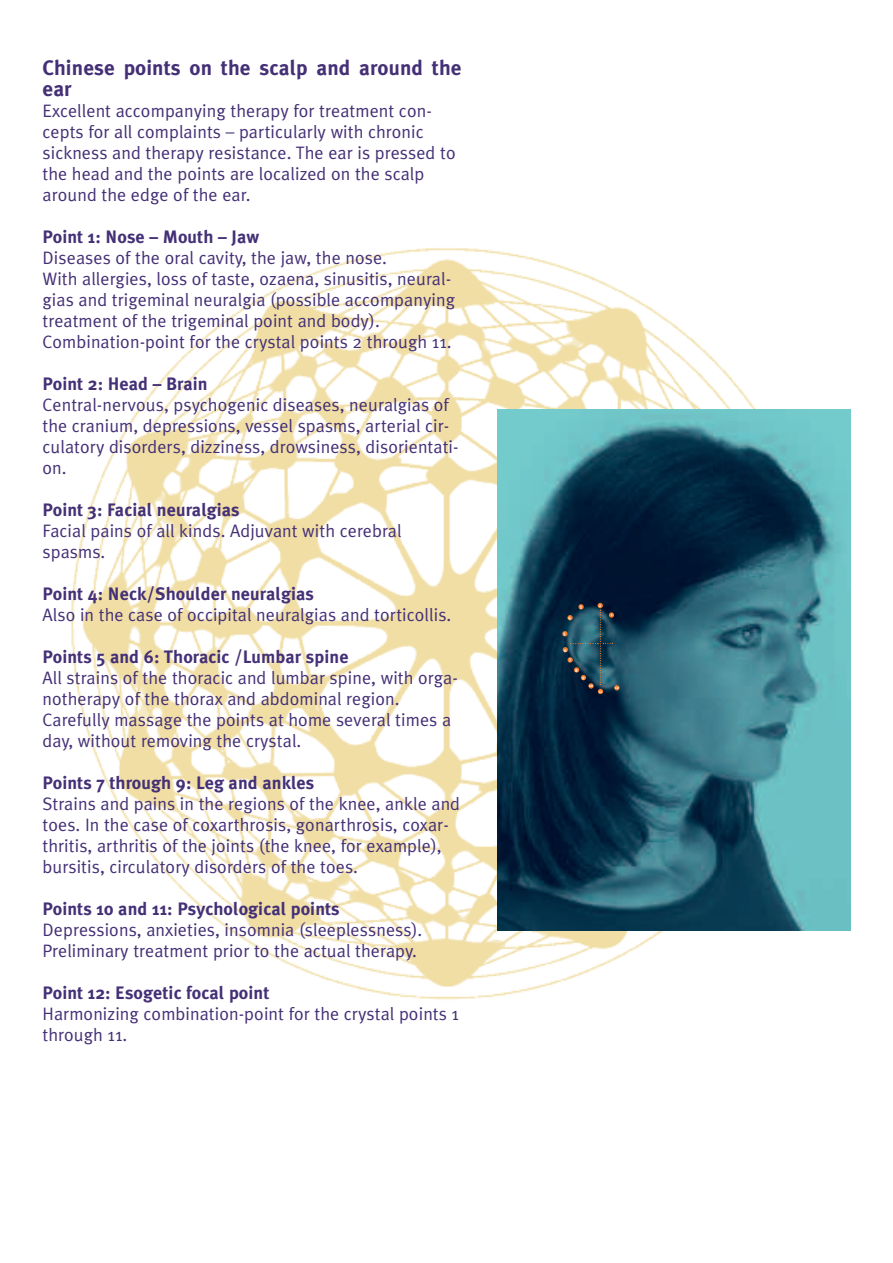
<style>
.page{position:relative;width:893px;height:1263px;background:#fff}
.page>*{position:absolute;margin:0;border:0;box-sizing:border-box;transform-origin:0 0}
.t1{font:700 21px/21px "Meta Plus";letter-spacing:.005em;color:#443076}
.t2{font:18px/21px "Meta Plus Normal";letter-spacing:.005em;color:#443076}
.t3{font:700 18px "Meta Plus";letter-spacing:.005em;color:#443076}
.t4{font:4.5px "Meta Plus Bold Roman+HYKKXX";color:#fff}
.t5{font:4.2px "Meta Plus Bold Roman+HYKKXX";color:#fff}
</style>
<div class="page">
<img style="left:71px;top:248px;width:766px;height:752px">
<img style="left:497px;top:410px;width:353px;height:520px">
<svg style="left:562px;top:603px;width:57px;height:91px;background:#254757"></svg>
<p class="t1" style="left:43px;top:57px;width:421px">Chinese points on the scalp and around the ear</p>
<p class="t2" style="left:43px;top:100px;width:415px">Excellent accompanying therapy for treatment con&shy;cepts for all complaints – particularly with chronic sickness and therapy resistance. The ear is pressed to the head and the points are localized on the scalp around the edge of the ear.</p>
<p class="t3" style="left:43px;top:226px;width:218px">Point 1: Nose – Mouth – Jaw</p>
<p class="t2" style="left:43px;top:247px;width:414px">Diseases of the oral cavity, the jaw, the nose.<br>With allergies, loss of taste, ozaena, sinusitis, neural&shy;gias and trigeminal neuralgia (possible accompanying treatment of the trigeminal point and body).<br>Combination-point for the crystal points 2 through 11.</p>
<p class="t3" style="left:43px;top:373px;width:167px">Point 2: Head – Brain</p>
<p class="t2" style="left:43px;top:394px;width:418px">Central-nervous, psychogenic diseases, neuralgias of the cranium, depressions, vessel spasms, arterial cir&shy;culatory disorders, dizziness, drowsiness, disorientati&shy;on.</p>
<p class="t3" style="left:43px;top:499px;width:199px">Point 3: Facial neuralgias</p>
<p class="t2" style="left:43px;top:520px;width:361px">Facial pains of all kinds. Adjuvant with cerebral spasms.</p>
<p class="t3" style="left:43px;top:583px;width:273px">Point 4: Neck/Shoulder neuralgias</p>
<p class="t2" style="left:43px;top:604px;width:410px">Also in the case of occipital neuralgias and torticollis.</p>
<p class="t3" style="left:43px;top:646px;width:307px">Points 5 and 6: Thoracic /Lumbar spine</p>
<p class="t2" style="left:43px;top:667px;width:417px">All strains of the thoracic and lumbar spine, with orga&shy;notherapy of the thorax and abdominal region.<br>Carefully massage the points at home several times a day, without removing the crystal.</p>
<p class="t3" style="left:43px;top:772px;width:273px">Points 7 through 9: Leg and ankles</p>
<p class="t2" style="left:43px;top:793px;width:419px">Strains and pains in the regions of the knee, ankle and toes. In the case of coxarthrosis, gonarthrosis, coxar&shy;thritis, arthritis of the joints (the knee, for example), bursitis, circulatory disorders of the toes.</p>
<p class="t3" style="left:43px;top:898px;width:299px">Points 10 and 11: Psychological points</p>
<p class="t2" style="left:42px;top:919px;width:381px">Depressions, anxieties, insomnia (sleeplessness).<br>Preliminary treatment prior to the actual therapy.</p>
<p class="t3" style="left:42px;top:982px;width:228px">Point 12: Esogetic focal point</p>
<p class="t2" style="left:42px;top:1003px;width:418px">Harmonizing combination-point for the crystal points 1 through 11.</p>
<p class="t4" style="left:569px;top:615px;width:4px">4</p>
<p class="t4" style="left:564px;top:631px;width:4px">5</p>
<p class="t4" style="left:564px;top:647px;width:4px">6</p>
<p class="t4" style="left:569px;top:657px;width:4px">7</p>
<p class="t4" style="left:580px;top:604px;width:4px">3</p>
<p class="t4" style="left:575px;top:668px;width:4px">8</p>
<p class="t4" style="left:582px;top:675px;width:4px">9</p>
<p class="t4" style="left:599px;top:603px;width:4px">2</p>
<p class="t5" style="left:589px;top:683px;width:5px">10</p>
<p class="t5" style="left:599px;top:689px;width:5px">11</p>
<p class="t4" style="left:611px;top:612px;width:3px">1</p>
<p class="t5" style="left:615px;top:685px;width:5px">12</p>
</div>
